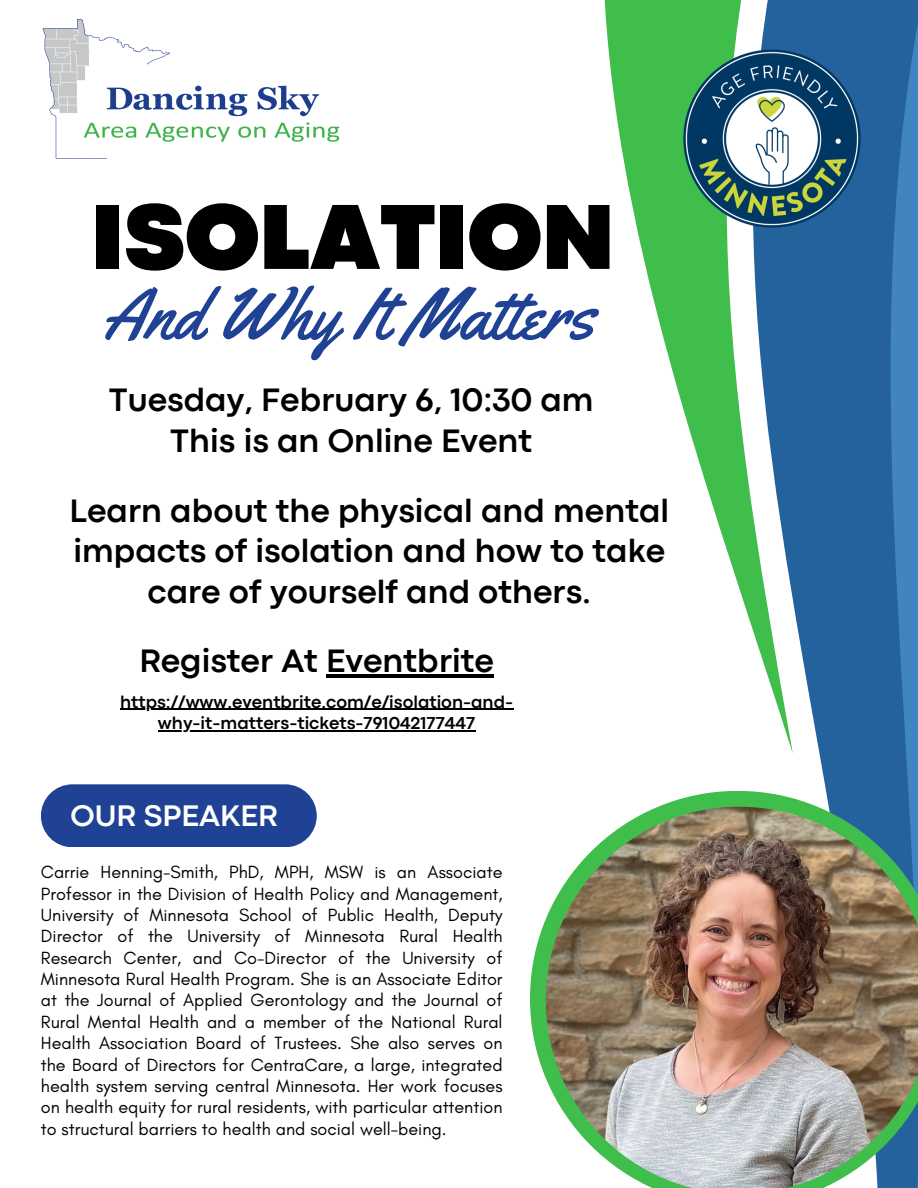
<style>
.page{position:relative;width:918px;height:1188px;background:#fff}
.page>*{position:absolute;margin:0;border:0;box-sizing:border-box;transform-origin:0 0}
.t1{font:900 96.3px "Codec Pro";color:#000}
.t2{font:72px "Yellowtail";color:#1f4295}
.t3{font:700 33.9px/40.5px "Codec Pro";color:#000;text-align:center}
.t4{font:700 31.05px "Codec Pro";color:#fff}
.t5{font:18px/21.3px "Glacial Indifference";color:#000;text-align:justify}
.t6{font:700 18px/21.3px "Codec Pro";color:#000;text-align:center}
</style>
<div class="page">
<svg style="left:604px;top:0;width:105px;height:494px;fill:#40be4c"></svg>
<svg style="left:709px;top:0;width:146px;height:791px"></svg>
<svg style="left:855px;top:0;width:63px;height:791px;background:#2d6da8"></svg>
<svg style="left:530px;top:791px;width:388px;height:288px"></svg>
<img style="left:546px;top:807px;width:372px;height:381px">
<div style="left:41px;top:784px;width:276px;height:63px;background:#1f4295;border-radius:31px"></div>
<img style="left:42px;top:18px;width:298px;height:141px">
<img style="left:666px;top:33px;width:212px;height:211px">
<hr style="left:326px;top:674px;width:168px;height:3px;background:#000">
<hr style="left:120px;top:709px;width:393px;height:1px;background:#000">
<hr style="left:158px;top:730px;width:318px;height:1px;background:#000">
<p class="t1" style="left:92px;top:203px;width:524px">ISOLATION</p>
<p class="t2" style="left:103px;top:269px;width:493px">And Why It Mat ers</p>
<p class="t3" style="left:109px;top:382px;width:486px">Tuesday, February 6, 10:30 am</p>
<p class="t3" style="left:170px;top:423px;width:364px">This is an Online Event</p>
<p class="t3" style="left:70px;top:493px;width:601px">Learn about the physical and mental impacts of isolation and how to take care of yourself and others.</p>
<p class="t3" style="left:139px;top:643px;width:356px">Register At Eventbrite</p>
<p class="t6" style="left:120px;top:692px;width:395px">https://www.eventbrite.com/e/isolation-and&shy;why-it-matters-tickets-791042177447</p>
<p class="t4" style="left:71px;top:804px;width:209px">OUR SPEAKER</p>
<p class="t5" style="left:41px;top:861px;width:463px">Carrie Henning-Smith, PhD, MPH, MSW is an Associate Professor in the Division of Health Policy and Management, University of Minnesota School of Public Health, Deputy Director of the University of Minnesota Rural Health Research Center, and Co-Director of the University of Minnesota Rural Health Program. She is an Associate Editor at the Journal of Applied Gerontology and the Journal of Rural Mental Health and a member of the National Rural Health Association Board of Trustees. She also serves on the Board of Directors for CentraCare, a large, integrated health system serving central Minnesota. Her work focuses on health equity for rural residents, with particular attention to structural barriers to health and social well-being.</p>
</div>
